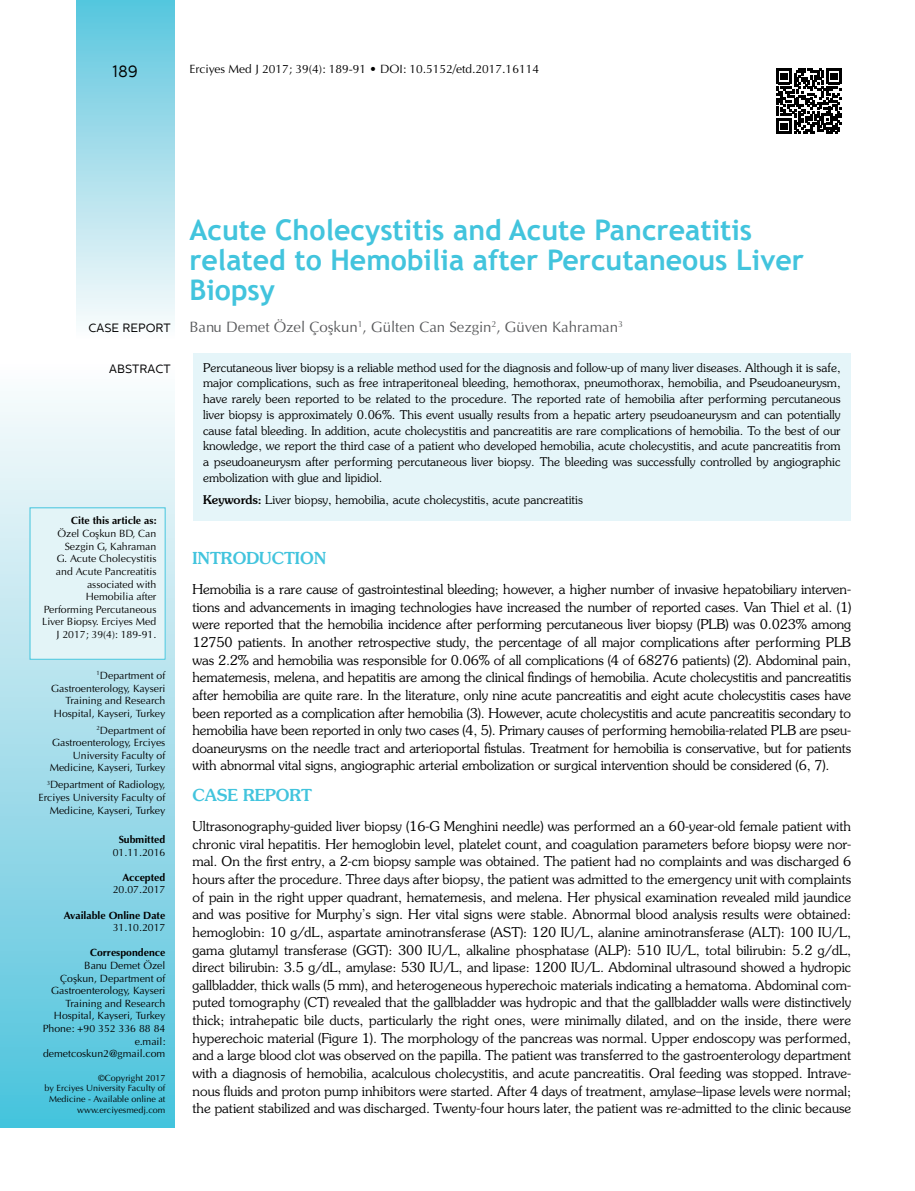
<style>
.page{position:relative;width:915px;height:1191px;background:#fff}
.page>*{position:absolute;margin:0;border:0;box-sizing:border-box;transform-origin:0 0}
.t1{font:700 28.5px/30px "Trebuchet MS";color:#42c4dd}
.t2{font:500 16.5px "Souvenir Std";color:#42c4dd}
.t3{font:16.5px "Centrale Sans";color:#000}
.t4{font:15px "Optima Normal Tr";color:#58595b}
.t5{font:300 13.5px/17.5px "Souvenir Std";color:#000;text-align:justify}
.t6{font:300 12px/15.8px "Souvenir Std";color:#000;text-align:justify}
.t7{font:12px "Optima Normal Tr";color:#000}
.t8{font:12px "Centrale Sans";color:#000}
.t9{font:10.5px/12.6px "Optima Normal Tr";color:#000;text-align:right}
.t10{font:10.5px "Optima Bold Tr";color:#000}
.t11{font:9px/10.8px "Optima Normal Tr";color:#000;text-align:right}
.s1{font-weight:500}
</style>
<div class="page">
<div style="left:193px;top:353px;width:657px;height:167px;background:#e5f5f9"></div>
<div style="left:76px;top:0;width:98px;height:338px;background:linear-gradient(to bottom,#5ac5dd,#fdfcfc)"></div>
<div style="left:0;top:364px;width:174px;height:763px;background:linear-gradient(to bottom,#fffcfc,#4dc2dc)"></div>
<svg style="left:776px;top:69px;width:65px;height:65px"></svg>
<div style="left:30px;top:508px;width:135px;height:151px;background:#e3f4f7"></div>
<p class="t3" style="left:112px;top:62px;width:27px">189</p>
<p class="t7" style="left:189px;top:62px;width:351px">Erciyes Med J 2017; 39(4): 189-91 • DOI: 10.5152/etd.2017.16114</p>
<p class="t8" style="left:88px;top:321px;width:84px">CASE REPORT</p>
<h1 class="t1" style="left:189px;top:215px;width:616px">Acute Cholecystitis and Acute Pancreatitis related to Hemobilia after Percutaneous Liver<br>Biopsy</h1>
<p class="t4" style="left:189px;top:318px;width:435px">Banu Demet Özel Çoşkun<sup>1</sup>, Gülten Can Sezgin<sup>2</sup>, Güven Kahraman<sup>3</sup></p>
<p class="t8" style="left:109px;top:362px;width:63px">ABSTRACT</p>
<p class="t6" style="left:203px;top:359px;width:639px">Percutaneous liver biopsy is a reliable method used for the diagnosis and follow-up of many liver diseases. Although it is safe, major complications, such as free intraperitoneal bleeding, hemothorax, pneumothorax, hemobilia, and Pseudoaneurysm, have rarely been reported to be related to the procedure. The reported rate of hemobilia after performing percutaneous liver biopsy is approximately 0.06%. This event usually results from a hepatic artery pseudoaneurysm and can potentially cause fatal bleeding. In addition, acute cholecystitis and pancreatitis are rare complications of hemobilia. To the best of our knowledge, we report the third case of a patient who developed hemobilia, acute cholecystitis, and acute pancreatitis from a pseudoaneurysm after performing percutaneous liver biopsy. The bleeding was successfully controlled by angiographic embolization with glue and lipidiol.</p>
<p class="t6" style="left:203px;top:492px;width:381px"><span class="s1">Keywords:</span> Liver biopsy, hemobilia, acute cholecystitis, acute pancreatitis</p>
<p class="t10" style="left:71px;top:514px;width:87px">Cite this article as:</p>
<p class="t9" style="left:42px;top:527px;width:116px">Özel Coşkun BD, Can<br>Sezgin G, Kahraman<br>G. Acute Cholecystitis and Acute Pancreatitis associated with<br>Hemobilia after<br>Performing Percutaneous<br>Liver Biopsy. Erciyes Med<br>J 2017; 39(4): 189-91.</p>
<p class="t9" style="left:51px;top:669px;width:116px"><sup>1</sup>Department of<br>Gastroenterology, Kayseri<br>Training and Research<br>Hospital, Kayseri, Turkey</p>
<p class="t9" style="left:50px;top:724px;width:117px"><sup>2</sup>Department of<br>Gastroenterology, Erciyes<br>University Faculty of<br>Medicine, Kayseri, Turkey</p>
<p class="t9" style="left:38px;top:778px;width:128px"><sup>3</sup>Department of Radiology,<br>Erciyes University Faculty of<br>Medicine, Kayseri, Turkey</p>
<p class="t10" style="left:119px;top:833px;width:48px">Submitted</p>
<p class="t9" style="left:113px;top:845px;width:54px">01.11.2016</p>
<p class="t10" style="left:122px;top:870px;width:44px">Accepted</p>
<p class="t9" style="left:113px;top:883px;width:54px">20.07.2017</p>
<p class="t10" style="left:64px;top:908px;width:103px">Available Online Date</p>
<p class="t9" style="left:113px;top:921px;width:54px">31.10.2017</p>
<p class="t10" style="left:90px;top:946px;width:77px">Correspondence</p>
<p class="t9" style="left:43px;top:959px;width:124px">Banu Demet Özel<br>Çoşkun, Department of<br>Gastroenterology, Kayseri<br>Training and Research<br>Hospital, Kayseri, Turkey<br>Phone: +90 352 336 88 84 e.mail: demetcoskun2@gmail.com</p>
<p class="t11" style="left:45px;top:1072px;width:122px">©Copyright 2017<br>by Erciyes University Faculty of<br>Medicine - Available online at www.erciyesmedj.com</p>
<p class="t2" style="left:192px;top:548px;width:135px">INTRODUCTION</p>
<p class="t5" style="left:192px;top:580px;width:660px">Hemobilia is a rare cause of gastrointestinal bleeding; however, a higher number of invasive hepatobiliary interven&shy;tions and advancements in imaging technologies have increased the number of reported cases. Van Thiel et al. (1) were reported that the hemobilia incidence after performing percutaneous liver biopsy (PLB) was 0.023% among 12750 patients. In another retrospective study, the percentage of all major complications after performing PLB was 2.2% and hemobilia was responsible for 0.06% of all complications (4 of 68276 patients) (2). Abdominal pain, hematemesis, melena, and hepatitis are among the clinical findings of hemobilia. Acute cholecystitis and pancreatitis after hemobilia are quite rare. In the literature, only nine acute pancreatitis and eight acute cholecystitis cases have been reported as a complication after hemobilia (3). However, acute cholecystitis and acute pancreatitis secondary to hemobilia have been reported in only two cases (4, 5). Primary causes of performing hemobilia-related PLB are pseu&shy;doaneurysms on the needle tract and arterioportal fistulas. Treatment for hemobilia is conservative, but for patients with abnormal vital signs, angiographic arterial embolization or surgical intervention should be considered (6, 7).</p>
<p class="t2" style="left:192px;top:785px;width:121px">CASE REPORT</p>
<p class="t5" style="left:192px;top:817px;width:660px">Ultrasonography-guided liver biopsy (16-G Menghini needle) was performed an a 60-year-old female patient with chronic viral hepatitis. Her hemoglobin level, platelet count, and coagulation parameters before biopsy were nor&shy;mal. On the first entry, a 2-cm biopsy sample was obtained. The patient had no complaints and was discharged 6 hours after the procedure. Three days after biopsy, the patient was admitted to the emergency unit with complaints of pain in the right upper quadrant, hematemesis, and melena. Her physical examination revealed mild jaundice and was positive for Murphy’s sign. Her vital signs were stable. Abnormal blood analysis results were obtained: hemoglobin: 10 g/dL, aspartate aminotransferase (AST): 120 IU/L, alanine aminotransferase (ALT): 100 IU/L, gama glutamyl transferase (GGT): 300 IU/L, alkaline phosphatase (ALP): 510 IU/L, total bilirubin: 5.2 g/dL, direct bilirubin: 3.5 g/dL, amylase: 530 IU/L, and lipase: 1200 IU/L. Abdominal ultrasound showed a hydropic gallbladder, thick walls (5 mm), and heterogeneous hyperechoic materials indicating a hematoma. Abdominal com&shy;puted tomography (CT) revealed that the gallbladder was hydropic and that the gallbladder walls were distinctively thick; intrahepatic bile ducts, particularly the right ones, were minimally dilated, and on the inside, there were hyperechoic material (Figure 1). The morphology of the pancreas was normal. Upper endoscopy was performed, and a large blood clot was observed on the papilla. The patient was transferred to the gastroenterology department with a diagnosis of hemobilia, acalculous cholecystitis, and acute pancreatitis. Oral feeding was stopped. Intrave&shy;nous fluids and proton pump inhibitors were started. After 4 days of treatment, amylase–lipase levels were normal; the patient stabilized and was discharged. Twenty-four hours later, the patient was re-admitted to the clinic because</p>
</div>
